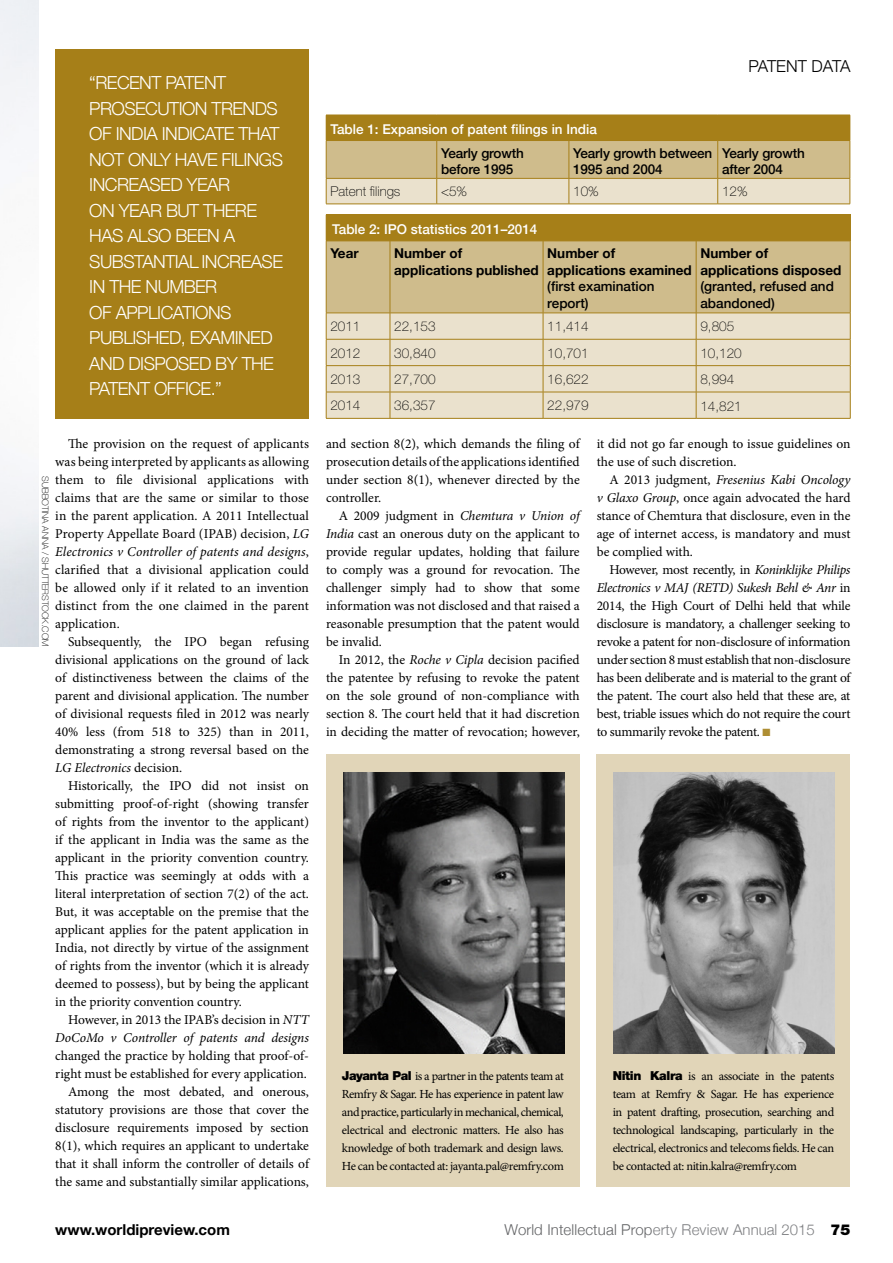
<style>
.page{position:relative;width:893px;height:1263px;background:#fff}
.page>*{position:absolute;margin:0;border:0;box-sizing:border-box;transform-origin:0 0}
.pull_quote_15{font:300 18px/25.5px "Helvetica Neue";letter-spacing:-.03em;color:#fff}
.t1{font:300 16.5px "Helvetica Neue";letter-spacing:-.035em;color:#000}
.t2{font:300 15px "Helvetica Neue";letter-spacing:.01em;color:#636466}
.t3{font:700 15px "Helvetica Neue";color:#000}
.t4{font:900 15px "Helvetica Neue";color:#000}
.Body_15{font:13.5px/18px "Minion Pro";letter-spacing:-.005em;color:#000;text-align:justify}
.Body_15-2{font:500 13.5px/16.5px "Helvetica Neue";letter-spacing:-.01em;color:#000}
.Body_15-3{font:100 13.5px "Helvetica Neue";color:#000}
.Body_15-4{font:700 13.5px/16.5px "Helvetica Neue";color:#000}
.Body_15-5{font:500 13.5px "Helvetica Neue";color:#fff}
.Biography_body_15{font:12.3px/18px "Minion Pro";letter-spacing:-.03em;color:#000;text-align:justify}
.Standfirst_15{font:100 9px "Helvetica Neue";color:#000}
.s1{font-style:italic}
.s2{font-weight:500}
.s3{font-weight:700}
.s4{color:#ae8e33}
.s5{font-family:"Helvetica Neue";font-weight:900}
.s6{color:#808184}
</style>
<div class="page">
<div style="left:55px;top:49px;width:254px;height:369px;background:#a67f18"></div>
<div style="left:597px;top:754px;width:253px;height:432px;background:#e1d5b8"></div>
<div style="left:326px;top:754px;width:254px;height:432px;background:#e1d5b8"></div>
<img style="left:613px;top:772px;width:222px;height:281px">
<img style="left:343px;top:772px;width:221px;height:281px">
<svg style="left:326px;top:115px;width:525px;height:89px;background:#c9b279"></svg>
<hr style="left:326px;top:204px;width:111px;height:1px;background:#a67f18">
<hr style="left:437px;top:204px;width:132px;height:1px;background:#a67f18">
<hr style="left:569px;top:204px;width:149px;height:1px;background:#a67f18">
<hr style="left:718px;top:204px;width:132px;height:1px;background:#a67f18">
<hr style="left:326px;top:418px;width:64px;height:1px;background:#a67f18">
<hr style="left:390px;top:418px;width:153px;height:1px;background:#a67f18">
<hr style="left:543px;top:418px;width:153px;height:1px;background:#a67f18">
<hr style="left:696px;top:418px;width:154px;height:1px;background:#a67f18">
<hr style="left:326px;top:214px;width:64px;height:1px;background:#a67f18">
<hr style="left:390px;top:214px;width:153px;height:1px;background:#a67f18">
<hr style="left:543px;top:214px;width:153px;height:1px;background:#a67f18">
<hr style="left:696px;top:214px;width:154px;height:1px;background:#a67f18">
<svg style="left:326px;top:215px;width:525px;height:203px;background:#d6c49a"></svg>
<hr style="left:326px;top:241px;width:64px;height:1px;background:#a67f18">
<hr style="left:390px;top:241px;width:153px;height:1px;background:#a67f18">
<hr style="left:543px;top:241px;width:153px;height:1px;background:#a67f18">
<hr style="left:696px;top:241px;width:154px;height:1px;background:#a67f18">
<p class="pull_quote_15" style="left:89px;top:69px;width:195px">“RECENT PATENT<br>PROSECUTION TRENDS<br>OF INDIA INDICATE THAT<br>NOT ONLY HAVE FILINGS<br>INCREASED YEAR<br>ON YEAR BUT THERE<br>HAS ALSO BEEN A<br>SUBSTANTIAL INCREASE<br>IN THE NUMBER<br>OF APPLICATIONS<br>PUBLISHED, EXAMINED<br>AND DISPOSED BY THE<br>PATENT OFFICE.”</p>
<p class="Body_15" style="left:55px;top:435px;width:255px;text-indent:13px">The provision on the request of applicants was being interpreted by applicants as allowing them to file divisional applications with claims that are the same or similar to those in the parent application. A 2011 Intellectual Property Appellate Board (IPAB) decision, <span class="s1">LG Electronics v Controller of patents and designs</span>, clarified that a divisional application could be allowed only if it related to an invention distinct from the one claimed in the parent application.</p>
<p class="Body_15" style="left:55px;top:633px;width:255px;text-indent:13px">Subsequently, the IPO began refusing divisional applications on the ground of lack of distinctiveness between the claims of the parent and divisional application. The number of divisional requests filed in 2012 was nearly 40% less (from 518 to 325) than in 2011, demonstrating a strong reversal based on the <span class="s1">LG Electronics</span> decision.</p>
<p class="Body_15" style="left:55px;top:777px;width:255px;text-indent:13px">Historically, the IPO did not insist on submitting proof-of-right (showing transfer of rights from the inventor to the applicant) if the applicant in India was the same as the applicant in the priority convention country.<br>This practice was seemingly at odds with a literal interpretation of section 7(2) of the act.<br>But, it was acceptable on the premise that the applicant applies for the patent application in India, not directly by virtue of the assignment of rights from the inventor (which it is already deemed to possess), but by being the applicant in the priority convention country.</p>
<p class="Body_15" style="left:55px;top:1011px;width:255px;text-indent:13px">However, in 2013 the IPAB’s decision in <span class="s1">NTT DoCoMo v Controller of patents and designs </span>changed the practice by holding that proof-of&shy;right must be established for every application.</p>
<p class="Body_15" style="left:55px;top:1083px;width:255px;text-indent:13px">Among the most debated, and onerous, statutory provisions are those that cover the disclosure requirements imposed by section 8(1), which requires an applicant to undertake that it shall inform the controller of details of the same and substantially similar applications,</p>
<p class="Standfirst_15" style="left:51px;top:476px;width:172px;rotate:90deg">SUBBOTINA ANNA / SHUTTERSTOCK.COM</p>
<p class="t1" style="left:749px;top:53px;width:103px">PATENT DATA</p>
<p class="Body_15-5" style="left:330px;top:119px;width:268px">Table 1: Expansion of patent filings in India</p>
<p class="Body_15-2" style="left:441px;top:144px;width:84px">Yearly growth before 1995</p>
<p class="Body_15-2" style="left:573px;top:144px;width:141px">Yearly growth between<br>1995 and 2004</p>
<p class="Body_15-2" style="left:722px;top:144px;width:84px">Yearly growth after 2004</p>
<p class="Body_15-3" style="left:330px;top:184px;width:72px">Patent filings</p>
<p class="Body_15-3" style="left:441px;top:184px;width:28px">&lt;5%</p>
<p class="Body_15-3" style="left:573px;top:184px;width:27px">10%</p>
<p class="Body_15-3" style="left:722px;top:184px;width:27px">12%</p>
<p class="Body_15-5" style="left:332px;top:218px;width:207px">Table 2: IPO statistics 2011–2014</p>
<p class="Body_15-4" style="left:330px;top:246px;width:30px">Year</p>
<p class="Body_15-4" style="left:394px;top:246px;width:146px">Number of applications published</p>
<p class="Body_15-4" style="left:547px;top:246px;width:146px">Number of applications examined <span class="s2">(first examination report)</span></p>
<p class="Body_15-2" style="left:700px;top:245px;width:142px"><span class="s3">Number of applications disposed </span>(granted, refused and abandoned)</p>
<p class="Body_15-3" style="left:330px;top:319px;width:32px">2011</p>
<p class="Body_15-3" style="left:394px;top:319px;width:43px">22,153</p>
<p class="Body_15-3" style="left:547px;top:319px;width:43px">11,414</p>
<p class="Body_15-3" style="left:700px;top:319px;width:35px">9,805</p>
<p class="Body_15-3" style="left:330px;top:345px;width:32px">2012</p>
<p class="Body_15-3" style="left:394px;top:345px;width:43px">30,840</p>
<p class="Body_15-3" style="left:547px;top:345px;width:43px">10,701</p>
<p class="Body_15-3" style="left:700px;top:345px;width:43px">10,120</p>
<p class="Body_15-3" style="left:330px;top:372px;width:32px">2013</p>
<p class="Body_15-3" style="left:394px;top:372px;width:43px">27,700</p>
<p class="Body_15-3" style="left:547px;top:372px;width:43px">16,622</p>
<p class="Body_15-3" style="left:700px;top:372px;width:35px">8,994</p>
<p class="Body_15-3" style="left:330px;top:398px;width:32px">2014</p>
<p class="Body_15-3" style="left:394px;top:398px;width:43px">36,357</p>
<p class="Body_15-3" style="left:547px;top:398px;width:43px">22,979</p>
<p class="Body_15-3" style="left:700px;top:398px;width:43px">14,821</p>
<p class="Body_15" style="left:326px;top:435px;width:255px">and section 8(2), which demands the filing of prosecution details of the applications identified under section 8(1), whenever directed by the controller.</p>
<p class="Body_15" style="left:326px;top:507px;width:255px;text-indent:13px">A 2009 judgment in <span class="s1">Chemtura v Union of India</span> cast an onerous duty on the applicant to provide regular updates, holding that failure to comply was a ground for revocation. The challenger simply had to show that some information was not disclosed and that raised a reasonable presumption that the patent would be invalid.</p>
<p class="Body_15" style="left:326px;top:651px;width:255px;text-indent:13px">In 2012, the <span class="s1">Roche v Cipla</span> decision pacified the patentee by refusing to revoke the patent on the sole ground of non-compliance with section 8. The court held that it had discretion in deciding the matter of revocation; however,</p>
<p class="Body_15" style="left:597px;top:435px;width:255px">it did not go far enough to issue guidelines on the use of such discretion.</p>
<p class="Body_15" style="left:597px;top:471px;width:255px;text-indent:13px">A 2013 judgment, <span class="s1">Fresenius Kabi Oncology v Glaxo Group</span>, once again advocated the hard stance of Chemtura that disclosure, even in the age of internet access, is mandatory and must be complied with.</p>
<p class="Body_15" style="left:597px;top:561px;width:255px;text-indent:13px">However, most recently, in <span class="s1">Koninklijke Philips Electronics v MAJ (RETD) Sukesh Behl &amp; Anr</span> in 2014, the High Court of Delhi held that while disclosure is mandatory, a challenger seeking to revoke a patent for non-disclosure of information under section 8 must establish that non-disclosure has been deliberate and is material to the grant of the patent. The court also held that these are, at best, triable issues which do not require the court to summarily revoke the patent. <span class="s4">■</span></p>
<p class="Biography_body_15" style="left:342px;top:1067px;width:223px"><span class="s5">Jayanta Pal</span> is a partner in the patents team at Remfry &amp; Sagar. He has experience in patent law and practice, particularly in mechanical, chemical, electrical and electronic matters. He also has knowledge of both trademark and design laws.<br>He can be contacted at: jayanta.pal@remfry.com</p>
<p class="Biography_body_15" style="left:613px;top:1067px;width:223px"><span class="s5">Nitin Kalra</span> is an associate in the patents team at Remfry &amp; Sagar. He has experience in patent drafting, prosecution, searching and technological landscaping, particularly in the electrical, electronics and telecoms fields. He can be contacted at: nitin.kalra@remfry.com</p>
<p class="t3" style="left:55px;top:1217px;width:176px">www.worldipreview.com</p>
<p class="t2" style="left:504px;top:1217px;width:312px">World Intellectual Prop<span class="s6">erty Review Annual 2015</span></p>
<p class="t4" style="left:830px;top:1220px;width:22px">75</p>
</div>
